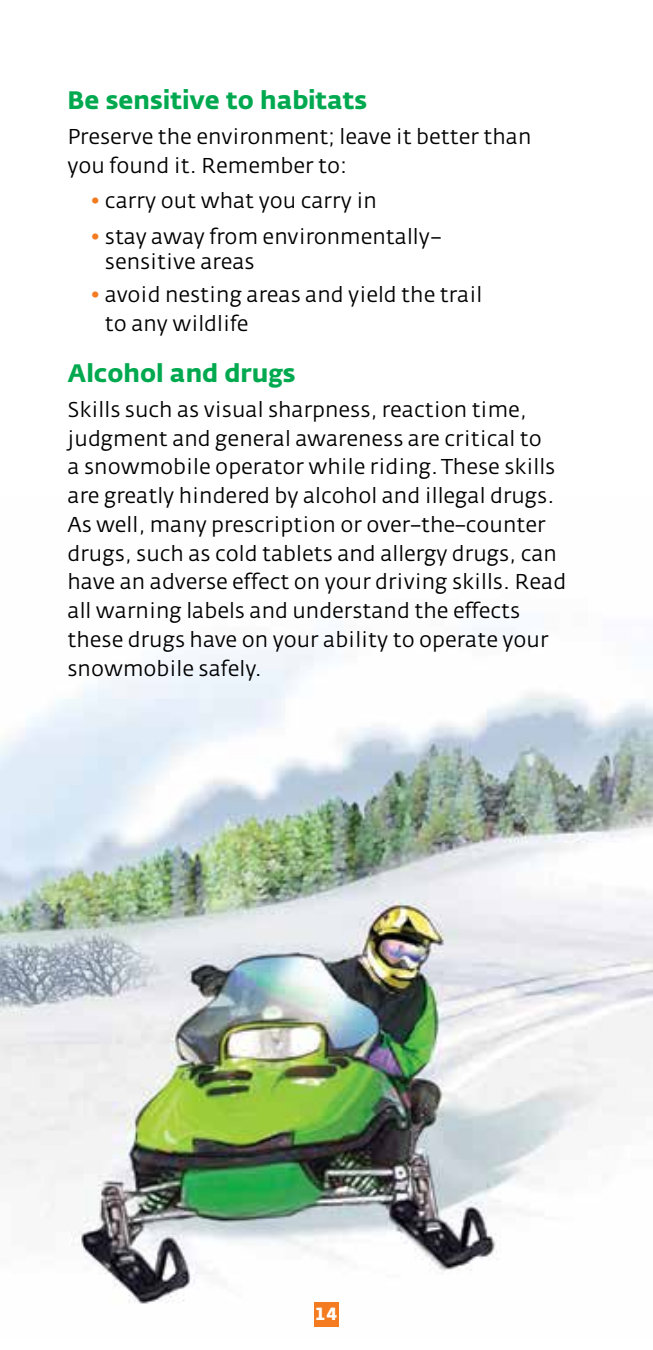
<style>
.page{position:relative;width:653px;height:1350px;background:#fff}
.page>*{position:absolute;margin:0;border:0;box-sizing:border-box;transform-origin:0 0}
.t1{font:25px "Fedra Sans Alt Bold TF";color:#00a94f}
.t2{font:21.25px/28.8px "Fedra Sans Alt Book TF";color:#000}
.t3{font:17.5px "Fedra Sans Alt Bold TF";color:#fff}
.s1{color:#f47b20}
</style>
<div class="page">
<img style="left:0;top:627px;width:652px;height:700px">
<div style="left:314px;top:1302px;width:24px;height:25px;background:#f47b20"></div>
<p class="t1" style="left:68px;top:85px;width:301px">Be sensitive to habitats</p>
<p class="t2" style="left:68px;top:123px;width:465px">Preserve the environment; leave it better than you found it. Remember to:</p>
<p class="t2" style="left:90px;top:187px;width:288px"><span class="s1">•</span> carry out what you carry in</p>
<p class="t2" style="left:105px;top:224px;width:338px;line-height:25.5px;text-indent:-15px"><span class="s1">•</span> stay away from environmentally– sensitive areas</p>
<p class="t2" style="left:105px;top:281px;width:379px;text-indent:-15px"><span class="s1">•</span> avoid nesting areas and yield the trail to any wildlife</p>
<p class="t1" style="left:68px;top:358px;width:230px">Alcohol and drugs</p>
<p class="t2" style="left:68px;top:396px;width:500px">Skills such as visual sharpness, reaction time, judgment and general awareness are critical to<br>a snowmobile operator while riding. These skills are greatly hindered by alcohol and illegal drugs.<br>As well, many prescription or over–the–counter drugs, such as cold tablets and allergy drugs, can have an adverse effect on your driving skills. Read all warning labels and understand the effects these drugs have on your ability to operate your snowmobile safely.</p>
<p class="t3" style="left:315px;top:1304px;width:24px">14</p>
</div>
